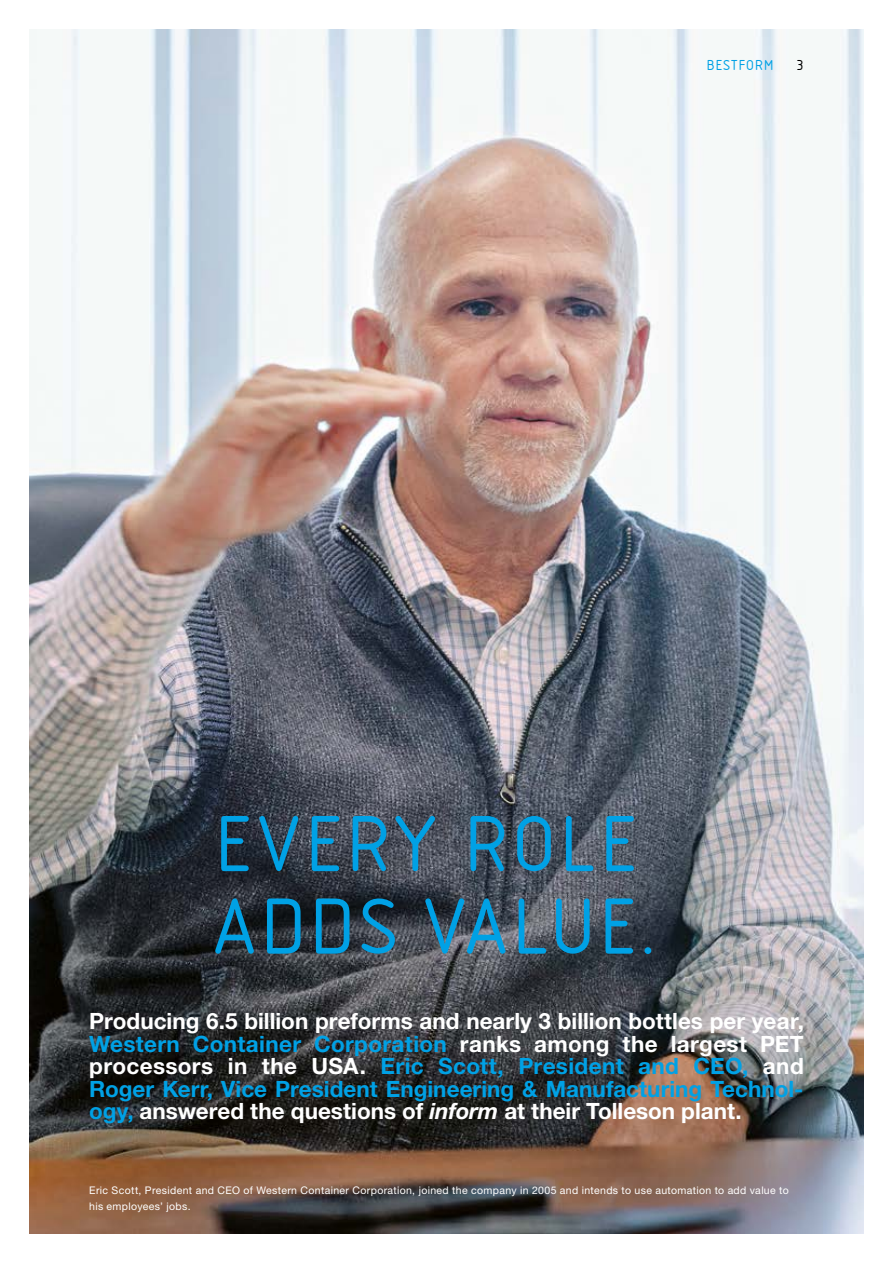
<style>
.page{position:relative;width:893px;height:1263px;background:#fff}
.page>*{position:absolute;margin:0;border:0;box-sizing:border-box;transform-origin:0 0}
.t1{font:82.5px/82.5px "Isonorm BEFOP";letter-spacing:.045em;color:#00a1e5}
.t2{font:700 22.5px/22.5px "Helvetica Neue LT";color:#fff;text-align:justify}
.t3{font:15px "Isonorm BEFOP";letter-spacing:.06em;color:#00a1e5}
.t4{font:15px "Isonorm BEFOP";color:#000}
.t5{font:10.5px/16.5px "Helvetica Neue LT";letter-spacing:.035em;color:#fff}
.s1{color:#00a1e5}
.s2{font-style:italic}
</style>
<div class="page">
<img style="left:30px;top:30px;width:833px;height:1203px">
<p class="t3" style="left:707px;top:57px;width:69px">BESTFORM</p>
<p class="t4" style="left:797px;top:57px;width:8px">3</p>
<h1 class="t1" style="left:214px;top:803px;width:443px">EVERY ROLE<br>ADDS VALUE.</h1>
<p class="t2" style="left:89px;top:1009px;width:716px">Producing 6.5 billion preforms and nearly 3 billion bottles per year, <span class="s1">Western Container Corporation</span> ranks among the largest PET processors in the USA. <span class="s1">Eric Scott, President and CEO,</span> and <span class="s1">Roger Kerr, Vice President Engineering &amp; Manufacturing Technol&shy;ogy,</span> answered the questions of <span class="s2">inform</span> at their Tolleson plant.</p>
<p class="t5" style="left:89px;top:1182px;width:701px">Eric Scott, President and CEO of Western Container Corporation, joined the company in 2005 and intends to use automation to add value to his employees’ jobs.</p>
</div>
